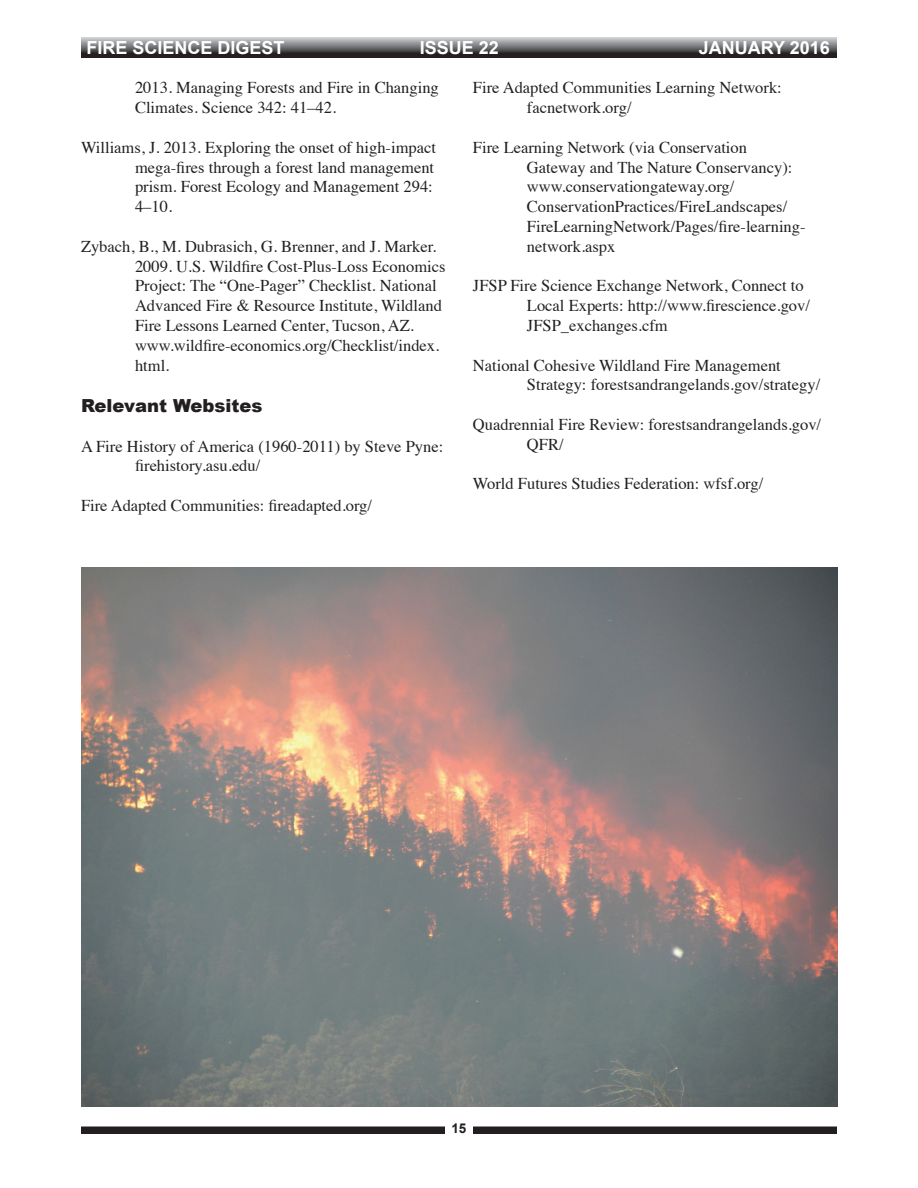
<style>
.page{position:relative;width:918px;height:1188px;background:#fff}
.page>*{position:absolute;margin:0;border:0;box-sizing:border-box;transform-origin:0 0}
.t1{font:700 18px "Arial";color:#fff}
.t2{font:900 18px "Arial";color:#231f20}
.t3{font:16.5px/19.8px "Times";color:#231f20}
.t4{font:700 13.5px "Arial";color:#231f20}
</style>
<div class="page">
<div style="left:81px;top:1126px;width:756px;height:8px;background:#231f20"></div>
<div style="left:446px;top:1116px;width:27px;height:32px;background:#fff"></div>
<svg style="left:81px;top:38px;width:756px;height:20px;background:#68686a"></svg>
<img style="left:81px;top:567px;width:756px;height:540px">
<p class="t1" style="left:87px;top:35px;width:200px">FIRE SCIENCE DIGEST</p>
<p class="t1" style="left:420px;top:35px;width:81px">ISSUE 22</p>
<p class="t1" style="left:699px;top:35px;width:132px">JANUARY 2016</p>
<p class="t3" style="left:135px;top:77px;width:305px">2013. Managing Forests and Fire in Changing<br>Climates. Science 342: 41–42.</p>
<p class="t3" style="left:135px;top:136px;width:303px;text-indent:-54px">Williams, J. 2013. Exploring the onset of high-impact mega-fires through a forest land management prism. Forest Ecology and Management 294:<br>4–10.</p>
<p class="t3" style="left:135px;top:235px;width:312px;text-indent:-54px">Zybach, B., M. Dubrasich, G. Brenner, and J. Marker.<br>2009. U.S. Wildfire Cost-Plus-Loss Economics Project: The “One-Pager” Checklist. National Advanced Fire &amp; Resource Institute, Wildland Fire Lessons Learned Center, Tucson, AZ. www.wildfire-economics.org/Checklist/index. html.</p>
<p class="t2" style="left:81px;top:392px;width:183px">Relevant Websites</p>
<p class="t3" style="left:135px;top:435px;width:310px;text-indent:-54px">A Fire History of America (1960-2011) by Steve Pyne: firehistory.asu.edu/</p>
<p class="t3" style="left:81px;top:494px;width:293px">Fire Adapted Communities: fireadapted.org/</p>
<p class="t3" style="left:527px;top:77px;width:256px;text-indent:-54px">Fire Adapted Communities Learning Network: facnetwork.org/</p>
<p class="t3" style="left:527px;top:136px;width:280px;text-indent:-54px">Fire Learning Network (via Conservation Gateway and The Nature Conservancy): www.conservationgateway.org/ ConservationPractices/FireLandscapes/ FireLearningNetwork/Pages/fire-learning&shy;network.aspx</p>
<p class="t3" style="left:527px;top:275px;width:285px;text-indent:-54px">JFSP Fire Science Exchange Network, Connect to<br>Local Experts: http://www.firescience.gov/<br>JFSP_exchanges.cfm</p>
<p class="t3" style="left:527px;top:354px;width:295px;text-indent:-54px">National Cohesive Wildland Fire Management<br>Strategy: forestsandrangelands.gov/strategy/</p>
<p class="t3" style="left:527px;top:413px;width:296px;text-indent:-54px">Quadrennial Fire Review: forestsandrangelands.gov/<br>QFR/</p>
<p class="t3" style="left:473px;top:473px;width:292px">World Futures Studies Federation: wfsf.org/</p>
<p class="t4" style="left:451px;top:1120px;width:17px">15</p>
</div>
